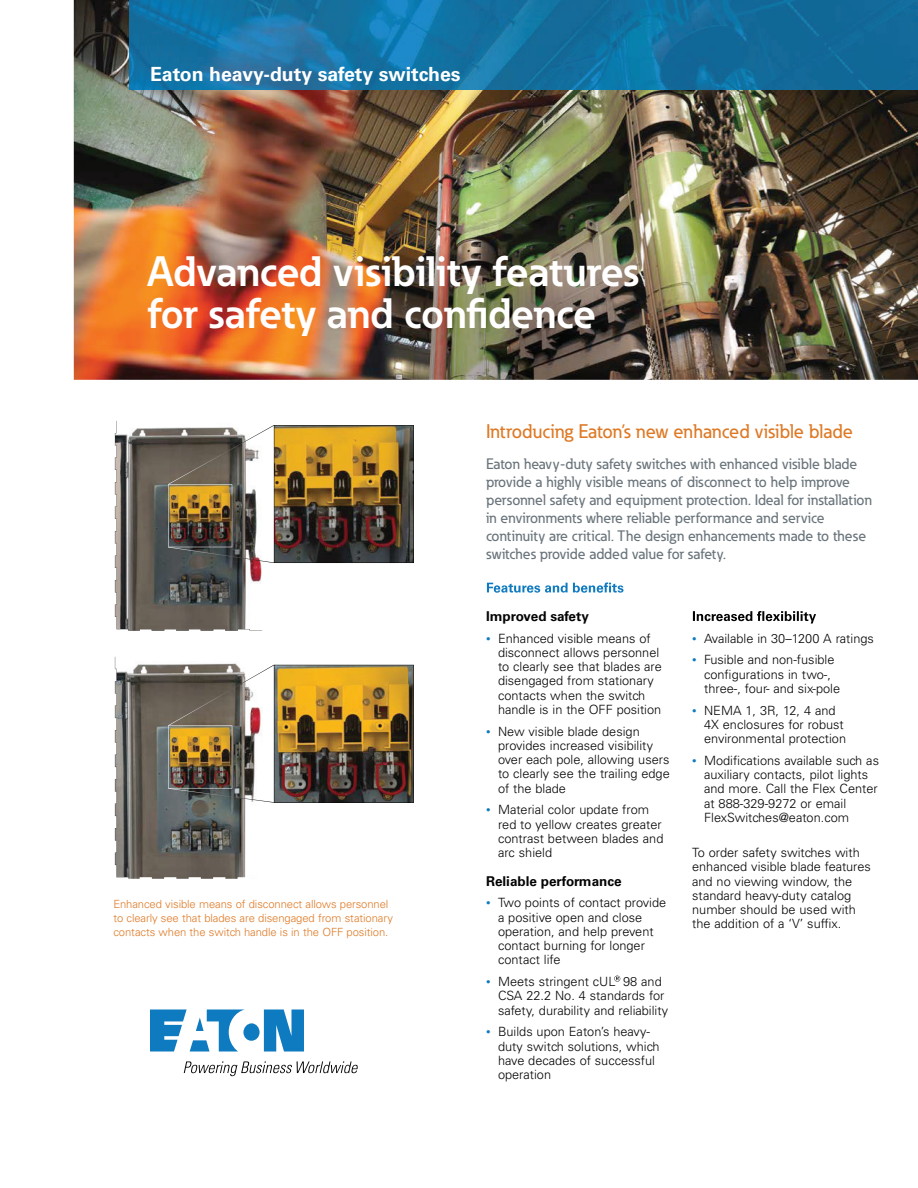
<style>
.page{position:relative;width:918px;height:1188px;background:#fff}
.page>*{position:absolute;margin:0;border:0;box-sizing:border-box;transform-origin:0 0}
.t1{font:700 42px/42px "Eaton";letter-spacing:-.01em;color:#fff}
.t2{font:500 19.5px "Eaton";color:#de7a26}
.t3{font:700 19.5px "Univers LT Std";color:#fff}
.t4{font:500 15px/18px "Eaton";color:#69747b}
.t5{font:700 13.5px "Univers LT Std";color:#040503}
.t6{font:300 12.75px/14.2px "Univers LT Std";color:#040503}
.t7{font:300 11.25px/13.8px "Univers LT Std";letter-spacing:-.01em;color:#de7a26}
.s1{font-size:9px;color:#0e7ac0}
</style>
<div class="page">
<img style="left:114px;top:657px;width:300px;height:222px">
<img style="left:114px;top:421px;width:300px;height:210px">
<img style="left:74px;top:0;width:844px;height:380px">
<svg style="left:487px;top:583px;width:137px;height:10px"></svg>
<svg style="left:614px;top:976px;width:6px;height:6px"></svg>
<svg style="left:693px;top:611px;width:123px;height:13px"></svg>
<img style="left:129px;top:0;width:789px;height:90px">
<svg style="left:150px;top:1010px;width:154px;height:42px"></svg>
<svg style="left:184px;top:1061px;width:174px;height:15px"></svg>
<h2 class="t3" style="left:150px;top:63px;width:312px">Eaton heavy-duty safety switches</h2>
<h1 class="t1" style="left:147px;top:250px;width:494px">Advanced visibility features for safety and confidence</h1>
<p class="t7" style="left:113px;top:897px;width:281px">Enhanced visible means of disconnect allows personnel to clearly see that blades are disengaged from stationary contacts when the switch handle is in the OFF position.</p>
<h2 class="t2" style="left:486px;top:419px;width:368px">Introducing Eaton’s new enhanced visible blade</h2>
<p class="t4" style="left:486px;top:455px;width:387px">Eaton heavy-duty safety switches with enhanced visible blade provide a highly visible means of disconnect to help improve personnel safety and equipment protection. Ideal for installation in environments where reliable performance and service continuity are critical. The design enhancements made to these switches provide added value for safety.</p>
<p class="t5" style="left:486px;top:608px;width:104px">Improved safety</p>
<p class="t6" style="left:498px;top:631px;width:165px;text-indent:-12px"><span class="s1">•</span> Enhanced visible means of disconnect allows personnel to clearly see that blades are disengaged from stationary contacts when the switch handle is in the OFF position</p>
<p class="t6" style="left:498px;top:724px;width:173px;text-indent:-12px"><span class="s1">•</span> New visible blade design provides increased visibility over each pole, allowing users to clearly see the trailing edge of the blade</p>
<p class="t6" style="left:498px;top:803px;width:167px;text-indent:-12px"><span class="s1">•</span> Material color update from red to yellow creates greater contrast between blades and arc shield</p>
<p class="t5" style="left:486px;top:873px;width:137px">Reliable performance</p>
<p class="t6" style="left:498px;top:896px;width:170px;text-indent:-12px"><span class="s1">•</span> Two points of contact provide a positive open and close operation, and help prevent contact burning for longer contact life</p>
<p class="t6" style="left:498px;top:975px;width:172px;text-indent:-12px"><span class="s1">•</span> Meets stringent cUL 98 and<br>CSA 22.2 No. 4 standards for safety, durability and reliability</p>
<p class="t6" style="left:498px;top:1025px;width:163px;text-indent:-12px"><span class="s1">•</span> Builds upon Eaton’s heavy&shy;duty switch solutions, which have decades of successful operation</p>
<p class="t6" style="left:692px;top:631px;width:183px"><span class="s1">•</span> Available in 30–1200 A ratings</p>
<p class="t6" style="left:704px;top:653px;width:138px;text-indent:-12px"><span class="s1">•</span> Fusible and non-fusible configurations in two-, three-, four- and six-pole</p>
<p class="t6" style="left:704px;top:703px;width:144px;text-indent:-12px"><span class="s1">•</span> NEMA 1, 3R, 12, 4 and<br>4X enclosures for robust environmental protection</p>
<p class="t6" style="left:704px;top:753px;width:176px;text-indent:-12px"><span class="s1">•</span> Modifications available such as auxiliary contacts, pilot lights and more. Call the Flex Center at 888-329-9272 or email<br>FlexSwitches@eaton.com</p>
<p class="t6" style="left:692px;top:846px;width:180px">To order safety switches with enhanced visible blade features and no viewing window, the standard heavy-duty catalog number should be used with the addition of a ‘V’ suffix.</p>
</div>
